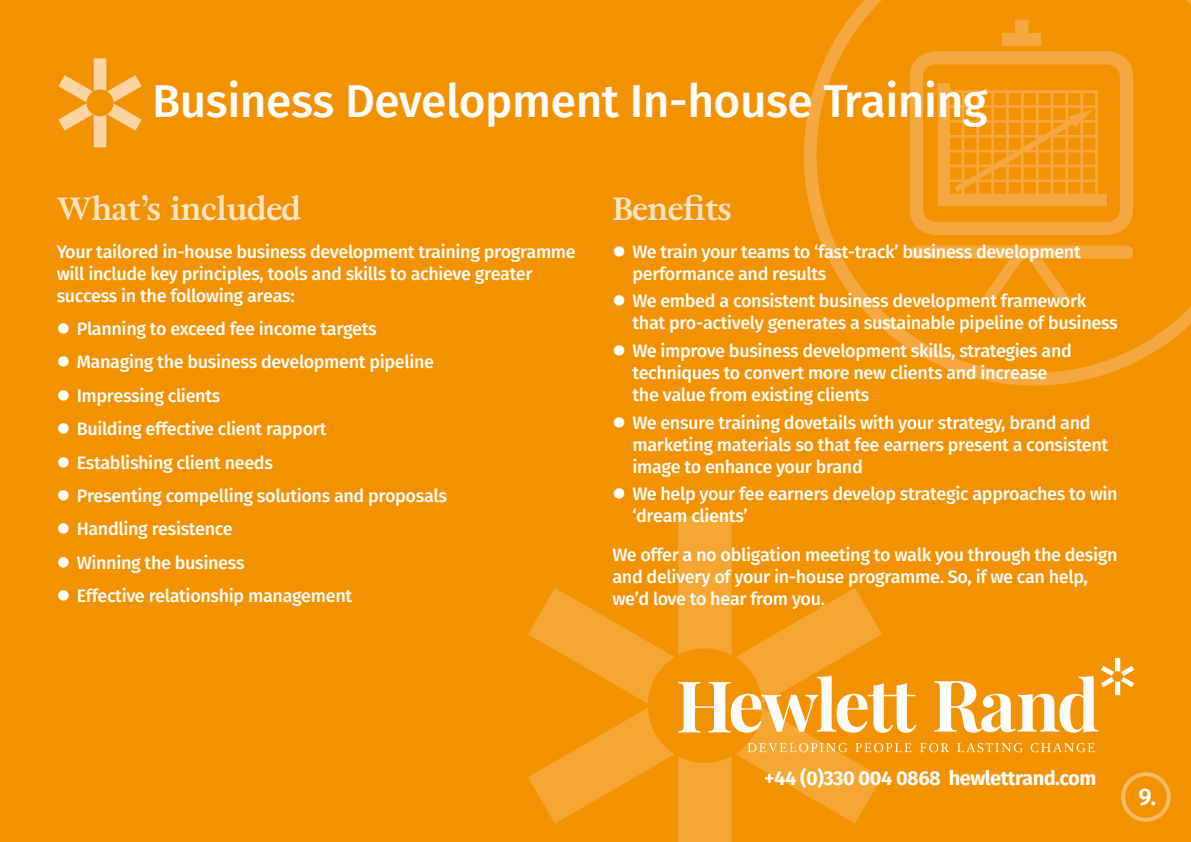
<style>
.page{position:relative;width:1191px;height:842px;background:#f39200}
.page>*{position:absolute;margin:0;border:0;box-sizing:border-box;transform-origin:0 0}
.t1{font:500 46px "Fira Sans";letter-spacing:-.01em;color:#fff}
.t2{font:700 32px "Adriane Text";letter-spacing:-.01em;color:#fee5c8}
.t3{font:600 24px "Fira Sans";color:#fff}
.t4{font:700 20px "Fira Sans";letter-spacing:-.025em;color:#fff}
.t5{font:500 18px/22px "Fira Sans";letter-spacing:-.02em;color:#fff}
</style>
<div class="page">
<svg style="left:804px;top:0;width:387px;height:386px"></svg>
<svg style="left:528px;top:516px;width:606px;height:326px"></svg>
<svg style="left:58px;top:58px;width:84px;height:89px"></svg>
<svg style="left:910px;top:246px;width:223px;height:52px"></svg>
<svg style="left:910px;top:51px;width:223px;height:184px"></svg>
<svg style="left:1001px;top:20px;width:40px;height:26px"></svg>
<svg style="left:937px;top:83px;width:169px;height:123px"></svg>
<div style="left:1121px;top:772px;width:49px;height:50px;border:4px solid #fff;border-radius:50%"></div>
<h1 class="t1" style="left:152px;top:64px;width:837px">Business Development In-house Training</h1>
<h2 class="t2" style="left:57px;top:187px;width:246px">What’s included</h2>
<p class="t5" style="left:57px;top:240px;width:520px">Your tailored in-house business development training programme will include key principles, tools and skills to achieve greater success in the following areas:</p>
<p class="t5" style="left:57px;top:317px;width:322px">● Planning to exceed fee income targets</p>
<p class="t5" style="left:57px;top:350px;width:379px">● Managing the business development pipeline</p>
<p class="t5" style="left:57px;top:384px;width:165px">● Impressing clients</p>
<p class="t5" style="left:57px;top:417px;width:271px">● Building effective client rapport</p>
<p class="t5" style="left:57px;top:450px;width:218px">● Establishing client needs</p>
<p class="t5" style="left:57px;top:484px;width:392px">● Presenting compelling solutions and proposals</p>
<p class="t5" style="left:57px;top:517px;width:178px">● Handling resistence</p>
<p class="t5" style="left:57px;top:550px;width:189px">● Winning the business</p>
<p class="t5" style="left:57px;top:584px;width:297px">● Effective relationship management</p>
<h2 class="t2" style="left:612px;top:187px;width:120px">Benefits</h2>
<p class="t5" style="left:632px;top:240px;width:450px;text-indent:-20px">● We train your teams to ‘fast-track’ business development performance and results</p>
<p class="t5" style="left:632px;top:289px;width:487px;text-indent:-20px">● We embed a consistent business development framework that pro-actively generates a sustainable pipeline of business</p>
<p class="t5" style="left:632px;top:339px;width:441px;text-indent:-20px">● We improve business development skills, strategies and techniques to convert more new clients and increase the value from existing clients</p>
<p class="t5" style="left:632px;top:411px;width:477px;text-indent:-20px">● We ensure training dovetails with your strategy, brand and marketing materials so that fee earners present a consistent image to enhance your brand</p>
<p class="t5" style="left:632px;top:482px;width:487px;text-indent:-20px">● We help your fee earners develop strategic approaches to win ‘dream clients’</p>
<p class="t5" style="left:612px;top:543px;width:506px">We offer a no obligation meeting to walk you through the design and delivery of your in-house programme. So, if we can help, we’d love to hear from you.</p>
<p class="t4" style="left:764px;top:762px;width:334px">+44 (0)330 004 0868 hewlettrand.com</p>
<h3 class="t3" style="left:1138px;top:777px;width:19px">9.</h3>
</div>
